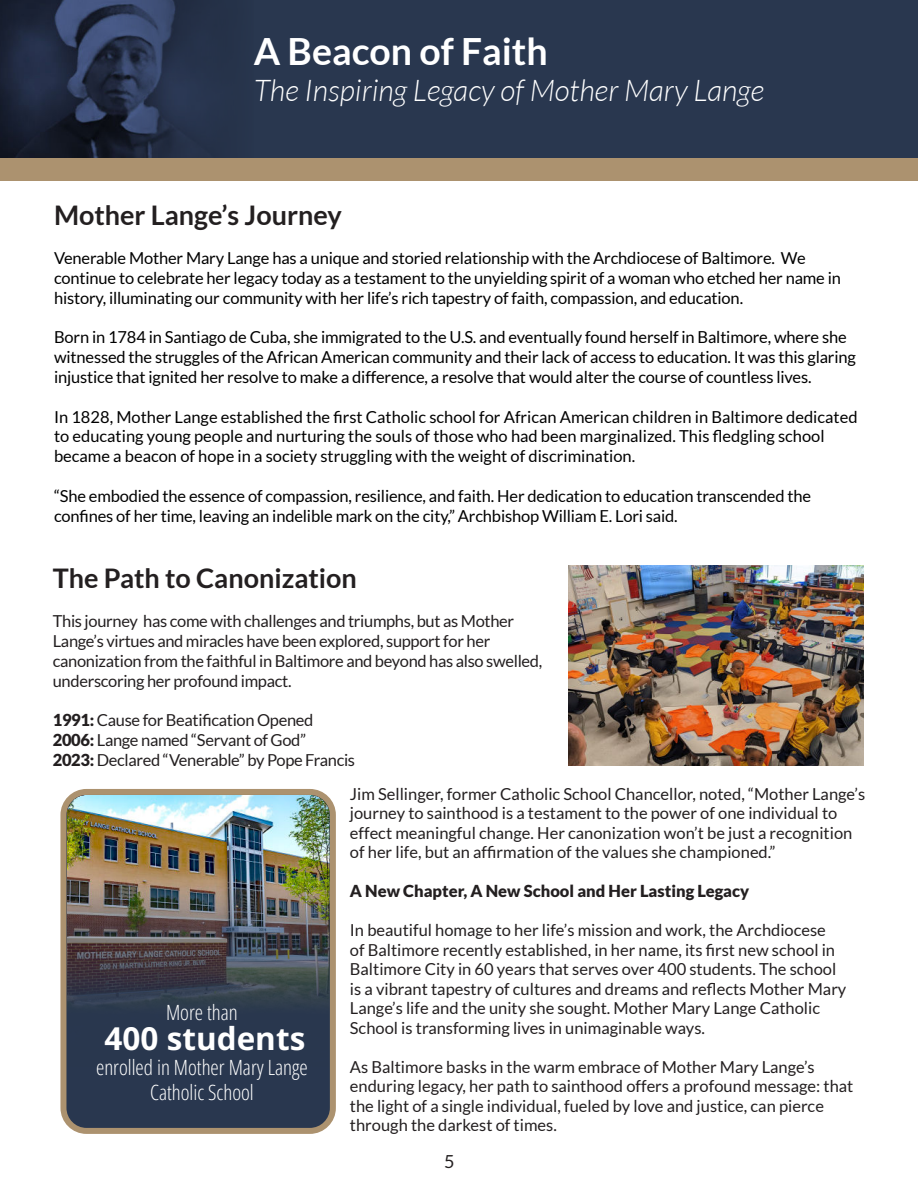
<style>
.page{position:relative;width:918px;height:1188px;background:#fff}
.page>*{position:absolute;margin:0;border:0;box-sizing:border-box;transform-origin:0 0}
.t1{font:700 37.5px "Lato";color:#fff}
.t2{font:700 31.5px "Open Sans";color:#fff}
.t3{font:italic 300 30px "Lato";color:#fff}
.t4{font:700 27px "Lato";color:#231f20}
.t5{font:300 21px/25.2px "Open Sans Condensed";color:#fff;text-align:center}
.t6{font:18px "Lato";color:#231f20}
.t7{font:16.5px/19.8px "Lato";letter-spacing:-.01em;color:#000}
.t8{font:16.5px/19.5px "Lato";color:#231f20}
.t9{font:16.5px/19.8px "Lato";letter-spacing:-.02em;color:#231f20}
.t10{font:900 16.5px "Lato";color:#231f20}
.s1{font-weight:900}
</style>
<div class="page">
<div style="left:0;top:0;width:918px;height:162px;background:#29374f"></div>
<img style="left:0;top:0;width:203px;height:158px">
<div style="left:0;top:158px;width:918px;height:23px;background:#ac926f"></div>
<div style="left:63px;top:792px;width:270px;height:339px;background:#29374f;border-radius:23px"></div>
<img style="left:67px;top:796px;width:262px;height:210px">
<div style="left:60px;top:789px;width:276px;height:345px;border:6px solid #ac926f;border-radius:23px"></div>
<img style="left:568px;top:566px;width:296px;height:199px">
<h1 class="t1" style="left:254px;top:34px;width:295px">A Beacon of Faith</h1>
<h3 class="t3" style="left:254px;top:78px;width:512px">The Inspiring Legacy of Mother Mary Lange</h3>
<h3 class="t4" style="left:54px;top:202px;width:289px">Mother Lange’s Journey</h3>
<p class="t7" style="left:54px;top:248px;width:789px">Venerable Mother Mary Lange has a unique and storied relationship with the Archdiocese of Baltimore. We continue to celebrate her legacy today as a testament to the unyielding spirit of a woman who etched her name in history, illuminating our community with her life’s rich tapestry of faith, compassion, and education.</p>
<p class="t7" style="left:54px;top:327px;width:803px">Born in 1784 in Santiago de Cuba, she immigrated to the U.S. and eventually found herself in Baltimore, where she witnessed the struggles of the African American community and their lack of access to education. It was this glaring injustice that ignited her resolve to make a difference, a resolve that would alter the course of countless lives.</p>
<p class="t7" style="left:54px;top:407px;width:805px">In 1828, Mother Lange established the first Catholic school for African American children in Baltimore dedicated to educating young people and nurturing the souls of those who had been marginalized. This fledgling school became a beacon of hope in a society struggling with the weight of discrimination.</p>
<p class="t7" style="left:54px;top:486px;width:759px">“She embodied the essence of compassion, resilience, and faith. Her dedication to education transcended the confines of her time, leaving an indelible mark on the city,” Archbishop William E. Lori said.</p>
<h3 class="t4" style="left:53px;top:565px;width:306px">The Path to Canonization</h3>
<p class="t9" style="left:53px;top:611px;width:491px">This journey has come with challenges and triumphs, but as Mother Lange’s virtues and miracles have been explored, support for her canonization from the faithful in Baltimore and beyond has also swelled, underscoring her profound impact.</p>
<p class="t9" style="left:53px;top:710px;width:304px"><span class="s1">1991:</span> Cause for Beatification Opened<br><span class="s1">2006:</span> Lange named “Servant of God”<br><span class="s1">2023:</span> Declared “Venerable” by Pope Francis</p>
<p class="t8" style="left:350px;top:784px;width:517px">Jim Sellinger, former Catholic School Chancellor, noted, “Mother Lange’s journey to sainthood is a testament to the power of one individual to effect meaningful change. Her canonization won’t be just a recognition of her life, but an affirmation of the values she championed.”</p>
<p class="t10" style="left:350px;top:885px;width:401px">A New Chapter, A New School and Her Lasting Legacy</p>
<p class="t8" style="left:350px;top:920px;width:498px">In beautiful homage to her life’s mission and work, the Archdiocese<br>of Baltimore recently established, in her name, its first new school in Baltimore City in 60 years that serves over 400 students. The school is a vibrant tapestry of cultures and dreams and reflects Mother Mary Lange’s life and the unity she sought. Mother Mary Lange Catholic School is transforming lives in unimaginable ways.</p>
<p class="t8" style="left:350px;top:1057px;width:505px">As Baltimore basks in the warm embrace of Mother Mary Lange’s enduring legacy, her path to sainthood offers a profound message: that the light of a single individual, fueled by love and justice, can pierce through the darkest of times.</p>
<p class="t5" style="left:166px;top:1001px;width:73px">More than</p>
<h2 class="t2" style="left:104px;top:1026px;width:202px">400 students</h2>
<p class="t5" style="left:96px;top:1057px;width:213px">enrolled in Mother Mary Lange<br>Catholic School</p>
<p class="t6" style="left:444px;top:1151px;width:12px">5</p>
</div>
